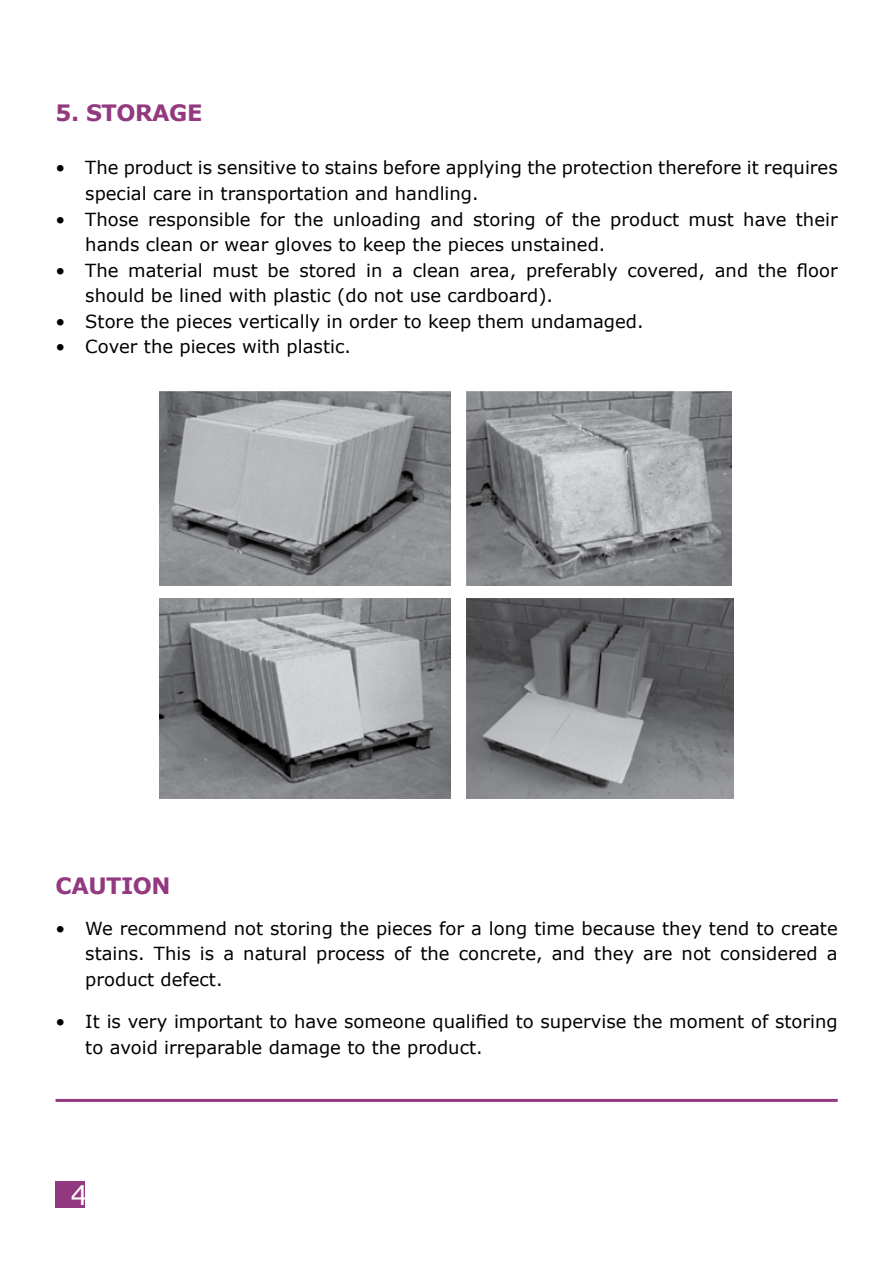
<style>
.page{position:relative;width:893px;height:1263px;background:#fff}
.page>*{position:absolute;margin:0;border:0;box-sizing:border-box;transform-origin:0 0}
.t1{font:27px "Verdana";color:#fff}
.t2{font:700 22.5px "Verdana";letter-spacing:-.02em;color:#93397f}
.t3{font:18px/25.5px "Verdana";color:#000}
</style>
<div class="page">
<div style="left:55px;top:1181px;width:30px;height:27px;background:#93397f"></div>
<hr style="left:56px;top:1099px;width:782px;height:3px;background:#93397f">
<img style="left:466px;top:391px;width:265px;height:194px">
<img style="left:160px;top:391px;width:291px;height:194px">
<img style="left:160px;top:598px;width:291px;height:201px">
<img style="left:466px;top:598px;width:267px;height:200px">
<p class="t2" style="left:56px;top:97px;width:48px">5. STOR</p>
<p class="t2" style="left:152px;top:97px;width:34px">AGE</p>
<p class="t3" style="left:85px;top:155px;width:754px;text-indent:-30px">• The product is sensitive to stains before applying the protection therefore it requires special care in transportation and handling.</p>
<p class="t3" style="left:85px;top:206px;width:754px;text-indent:-30px">• Those responsible for the unloading and storing of the product must have their hands clean or wear gloves to keep the pieces unstained.</p>
<p class="t3" style="left:85px;top:257px;width:754px;text-indent:-30px">• The material must be stored in a clean area, preferably covered, and the floor should be lined with plastic (do not use cardboard).</p>
<p class="t3" style="left:56px;top:308px;width:589px">• Store the pieces vertically in order to keep them undamaged.</p>
<p class="t3" style="left:56px;top:334px;width:297px">• Cover the pieces with plastic.</p>
<p class="t2" style="left:56px;top:870px;width:117px">CAUTION</p>
<p class="t3" style="left:85px;top:915px;width:754px;text-align:justify;text-indent:-30px">• We recommend not storing the pieces for a long time because they tend to create stains. This is a natural process of the concrete, and they are not considered a product defect.</p>
<p class="t3" style="left:85px;top:1009px;width:754px;text-indent:-30px">• It is very important to have someone qualified to supervise the moment of storing to avoid irreparable damage to the product.</p>
<h1 class="t1" style="left:71px;top:1177px;width:19px">4</h1>
</div>
